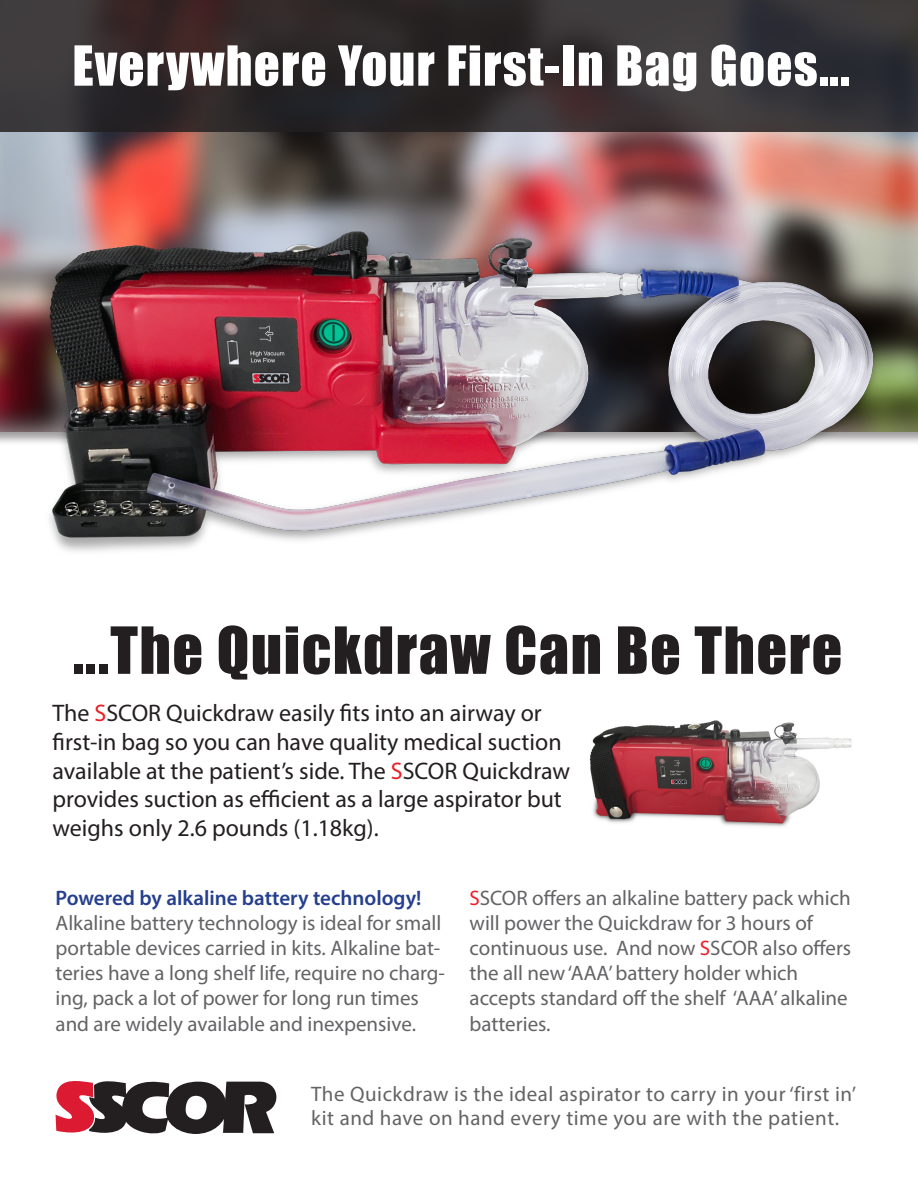
<style>
.page{position:relative;width:918px;height:1188px;background:#fff}
.page>*{position:absolute;margin:0;border:0;box-sizing:border-box;transform-origin:0 0}
.t1{font:60px "Impact";letter-spacing:.025em;color:#231f20}
.t2{font:51px "Impact";letter-spacing:.025em;color:#fff}
.t3{font:24px/28.8px "Myriad Pro";color:#231f20}
.t4{font:21px/25.2px "Myriad Pro";color:#636366}
.t5{font:21px/24px "Myriad Pro";letter-spacing:.025em;color:#636366}
.s1{color:#ee1d23}
.s2{font-weight:600;color:#253f8e}
</style>
<div class="page">
<img style="left:589px;top:720px;width:263px;height:107px">
<svg style="left:0;top:0;width:918px;height:132px;background:#322d2f"></svg>
<svg style="left:56px;top:1081px;width:220px;height:53px"></svg>
<img style="left:0;top:132px;width:918px;height:420px">
<p class="t2" style="left:72px;top:26px;width:779px">Everywhere Your First-In Bag Goes...</p>
<p class="t1" style="left:73px;top:604px;width:771px">...The Quickdraw Can Be There</p>
<p class="t3" style="left:52px;top:698px;width:519px">The <span class="s1">S</span>SCOR Quickdraw easily fits into an airway or first-in bag so you can have quality medical suction available at the patient’s side. The <span class="s1">S</span>SCOR Quickdraw provides suction as efficient as a large aspirator but weighs only 2.6 pounds (1.18kg).</p>
<p class="t4" style="left:56px;top:885px;width:391px"><span class="s2">Powered by alkaline battery technology!<br></span>Alkaline battery technology is ideal for small portable devices carried in kits. Alkaline bat&shy;teries have a long shelf life, require no charg&shy;ing, pack a lot of power for long run times and are widely available and inexpensive.</p>
<p class="t4" style="left:470px;top:885px;width:383px"><span class="s1">S</span>SCOR offers an alkaline battery pack which will power the Quickdraw for 3 hours of continuous use. And now <span class="s1">S</span>SCOR also offers the all new ‘AAA’ battery holder which accepts standard off the shelf ‘AAA’ alkaline batteries.</p>
<p class="t5" style="left:311px;top:1082px;width:547px">The Quickdraw is the ideal aspirator to carry in your ‘first in’ kit and have on hand every time you are with the patient.</p>
</div>
